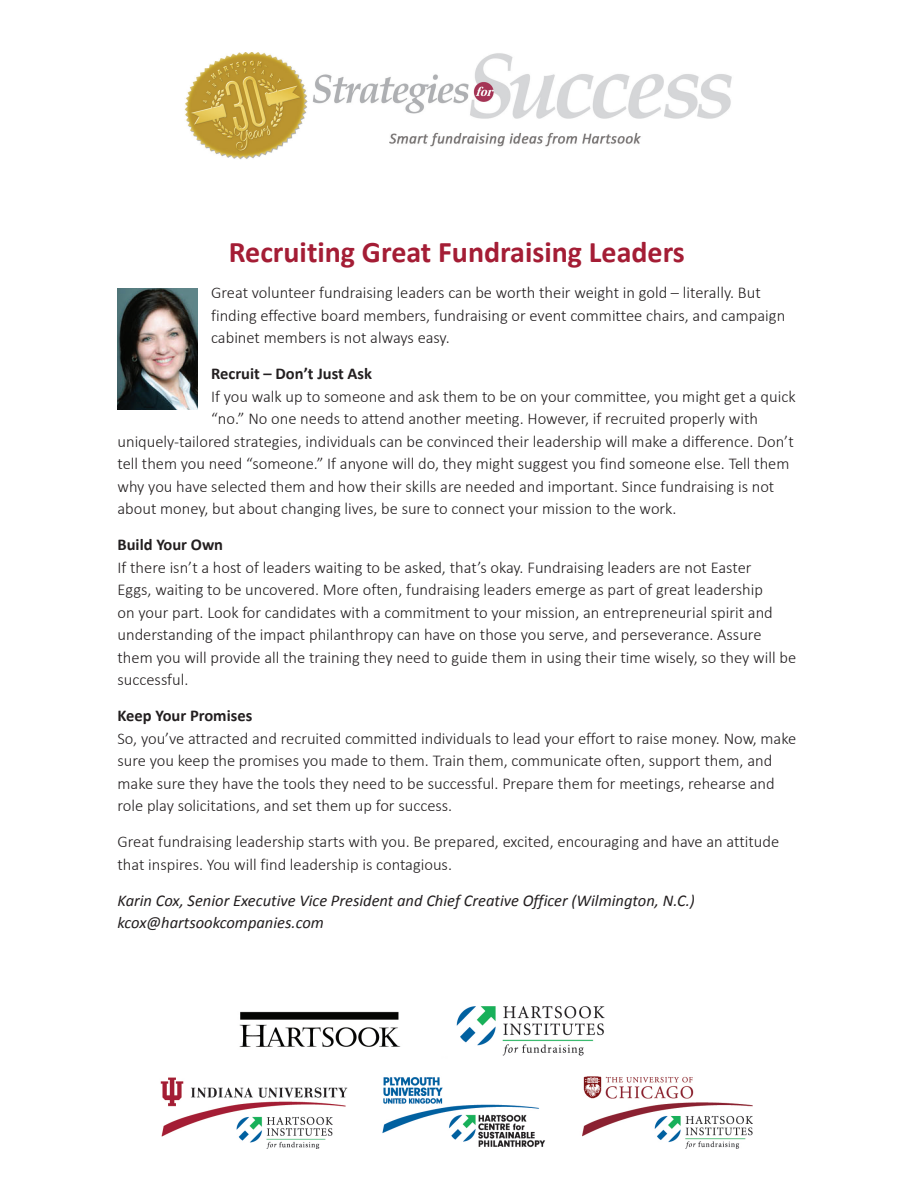
<style>
.page{position:relative;width:918px;height:1188px;background:#fff}
.page>*{position:absolute;margin:0;border:0;box-sizing:border-box;transform-origin:0 0}
.t1{font:700 30px "Calibri";color:#a41d35}
.t2{font:300 16.5px/22.5px "Calibri";color:#231f20}
.t3{font:italic 16.5px/22.5px "Calibri";color:#231f20}
.t4{font:700 16.5px "Calibri";color:#231f20}
</style>
<div class="page">
<img style="left:184px;top:52px;width:548px;height:108px">
<img style="left:118px;top:288px;width:80px;height:122px">
<img style="left:160px;top:1007px;width:593px;height:142px">
<h1 class="t1" style="left:229px;top:233px;width:458px">Recruiting Great Fundraising Leaders</h1>
<p class="t2" style="left:211px;top:281px;width:576px">Great volunteer fundraising leaders can be worth their weight in gold – literally. But finding effective board members, fundraising or event committee chairs, and campaign cabinet members is not always easy.</p>
<p class="t4" style="left:211px;top:363px;width:162px">Recruit – Don’t Just Ask</p>
<p class="t2" style="left:211px;top:385px;width:586px">If you walk up to someone and ask them to be on your committee, you might get a quick</p>
<p class="t2" style="left:211px;top:407px;width:549px">“no.” No one needs to attend another meeting. However, if recruited properly with</p>
<p class="t2" style="left:118px;top:430px;width:678px">uniquely-tailored strategies, individuals can be convinced their leadership will make a difference. Don’t</p>
<p class="t2" style="left:118px;top:452px;width:673px">tell them you need “someone.” If anyone will do, they might suggest you find someone else. Tell them</p>
<p class="t2" style="left:118px;top:475px;width:658px">why you have selected them and how their skills are needed and important. Since fundraising is not</p>
<p class="t2" style="left:118px;top:497px;width:561px">about money, but about changing lives, be sure to connect your mission to the work.</p>
<p class="t4" style="left:118px;top:534px;width:107px">Build Your Own</p>
<p class="t2" style="left:118px;top:556px;width:680px">If there isn’t a host of leaders waiting to be asked, that’s okay. Fundraising leaders are not Easter<br>Eggs, waiting to be uncovered. More often, fundraising leaders emerge as part of great leadership<br>on your part. Look for candidates with a commitment to your mission, an entrepreneurial spirit and understanding of the impact philanthropy can have on those you serve, and perseverance. Assure them you will provide all the training they need to guide them in using their time wisely, so they will be successful.</p>
<p class="t4" style="left:118px;top:705px;width:136px">Keep Your Promises</p>
<p class="t2" style="left:118px;top:727px;width:680px">So, you’ve attracted and recruited committed individuals to lead your effort to raise money. Now, make sure you keep the promises you made to them. Train them, communicate often, support them, and make sure they have the tools they need to be successful. Prepare them for meetings, rehearse and role play solicitations, and set them up for success.</p>
<p class="t2" style="left:118px;top:831px;width:663px">Great fundraising leadership starts with you. Be prepared, excited, encouraging and have an attitude that inspires. You will find leadership is contagious.</p>
<p class="t3" style="left:118px;top:889px;width:579px">Karin Cox, Senior Executive Vice President and Chief Creative Officer (Wilmington, N.C.) kcox@hartsookcompanies.com</p>
</div>
